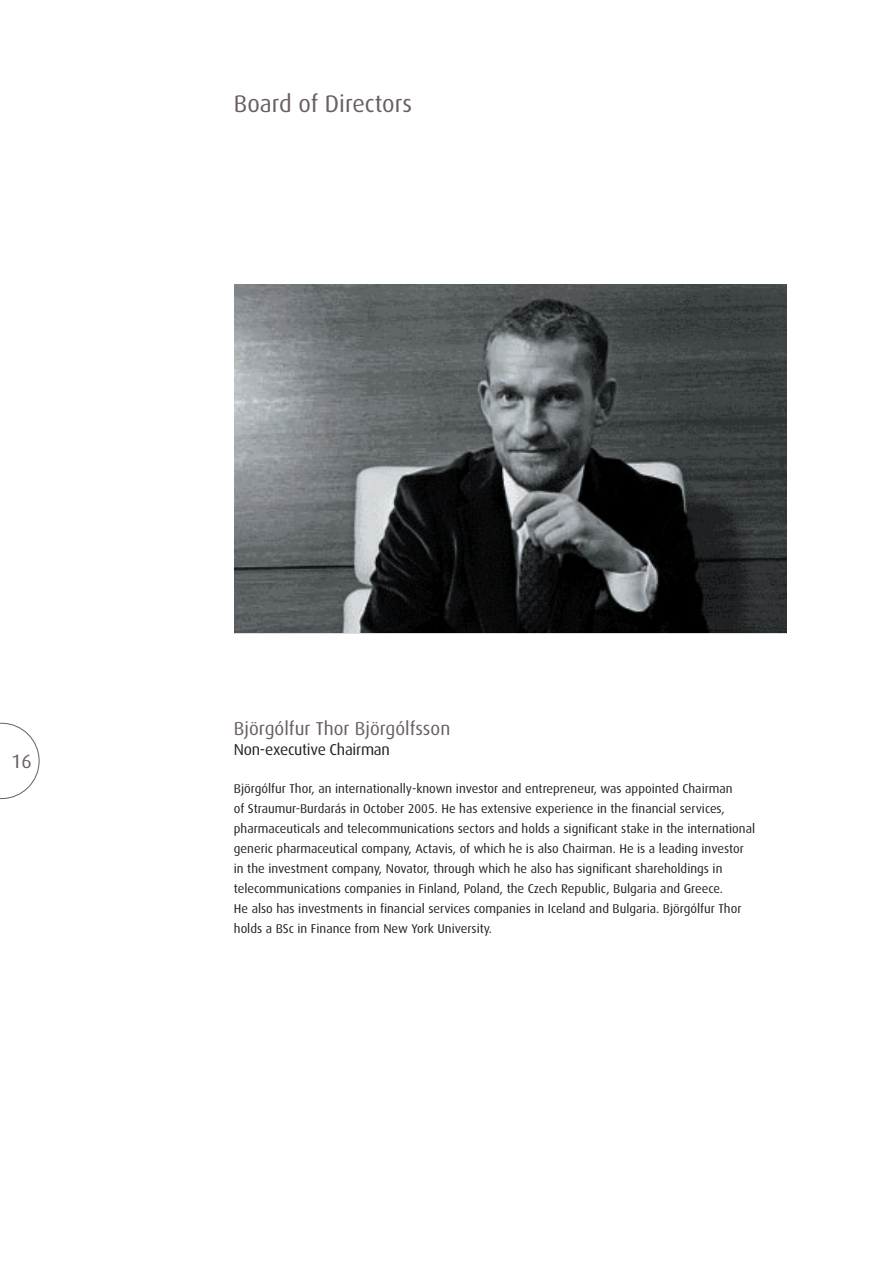
<style>
.page{position:relative;width:893px;height:1263px;background:#fff}
.page>*{position:absolute;margin:0;border:0;box-sizing:border-box;transform-origin:0 0}
.t1{font:24px "Dax";color:#6a5e61}
.t2{font:19.5px "Dax";color:#6a5e61}
.t3{font:18.75px "Dax";color:#6a5e61}
.t4{font:15.75px "Dax";letter-spacing:-.015em;color:#231f20}
.t5{font:12.75px/20.1px "Dax";color:#231f20}
</style>
<div class="page">
<svg style="left:0;top:723px;width:39px;height:76px"></svg>
<img style="left:234px;top:285px;width:553px;height:347px">
<h1 class="t1" style="left:234px;top:91px;width:180px">Board of Directors</h1>
<h2 class="t2" style="left:11px;top:751px;width:22px">16</h2>
<h3 class="t3" style="left:234px;top:718px;width:218px">Björgólfur Thor Björgólfsson</h3>
<p class="t4" style="left:234px;top:741px;width:157px">Non-executive Chairman</p>
<p class="t5" style="left:234px;top:778px;width:523px">Björgólfur Thor, an internationally-known investor and entrepreneur, was appointed Chairman<br>of Straumur-Burdarás in October 2005. He has extensive experience in the financial services, pharmaceuticals and telecommunications sectors and holds a significant stake in the international generic pharmaceutical company, Actavis, of which he is also Chairman. He is a leading investor in the investment company, Novator, through which he also has significant shareholdings in telecommunications companies in Finland, Poland, the Czech Republic, Bulgaria and Greece.<br>He also has investments in financial services companies in Iceland and Bulgaria. Björgólfur Thor holds a BSc in Finance from New York University.</p>
</div>
